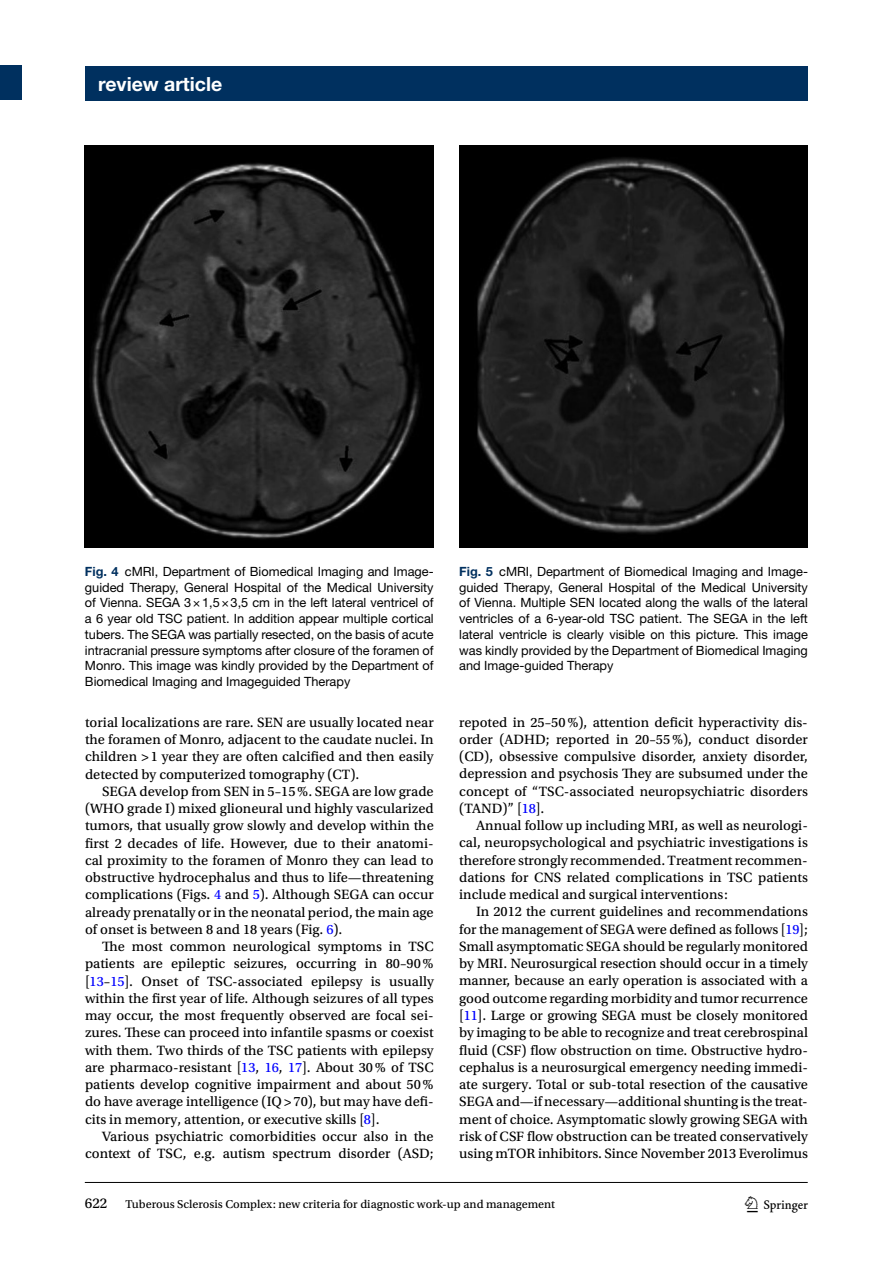
<style>
.page{position:relative;width:893px;height:1263px;background:#fff}
.page>*{position:absolute;margin:0;border:0;box-sizing:border-box;transform-origin:0 0}
.t1{font:22.5px "Springnew";color:#000}
.t2{font:700 19.5px "Helvetica Neue";color:#fff}
.t3{font:15px "Utopia Std Capt";color:#000}
.t4{font:14.25px/17.2px "Utopia Std Capt";color:#000;text-align:justify}
.t5{font:12.75px/15.8px "Helvetica Neue";color:#000;text-align:justify}
.t6{font:12px "Utopia Std Capt";color:#000}
.s1{font-weight:700;color:#00305f}
.s2{color:#00f}
</style>
<div class="page">
<div style="left:85px;top:66px;width:723px;height:34px;background:#00305f"></div>
<div style="left:0;top:66px;width:21px;height:34px;background:#00305f"></div>
<hr style="left:85px;top:1182px;width:723px;height:1px;background:#000">
<img style="left:459px;top:145px;width:349px;height:403px">
<img style="left:85px;top:145px;width:349px;height:403px">
<h2 class="t2" style="left:98px;top:72px;width:126px">review article</h2>
<p class="t5" style="left:85px;top:563px;width:350px"><span class="s1">Fig. 4</span> cMRI, Department of Biomedical Imaging and Image&shy;guided Therapy, General Hospital of the Medical University of Vienna. SEGA 3×1,5×3,5 cm in the left lateral ventricel of a 6 year old TSC patient. In addition appear multiple cortical tubers. The SEGA was partially resected, on the basis of acute intracranial pressure symptoms after closure of the foramen of Monro. This image was kindly provided by the Department of Biomedical Imaging and Imageguided Therapy</p>
<p class="t4" style="left:85px;top:714px;width:350px">torial localizations are rare. SEN are usually located near the foramen of Monro, adjacent to the caudate nuclei. In children &gt;1 year they are often calcified and then easily detected by computerized tomography (CT).</p>
<p class="t4" style="left:85px;top:783px;width:350px;text-indent:17px">SEGA develop from SEN in 5–15%. SEGA are low grade (WHO grade I) mixed glioneural und highly vascularized tumors, that usually grow slowly and develop within the first 2 decades of life. However, due to their anatomi&shy;cal proximity to the foramen of Monro they can lead to obstructive hydrocephalus and thus to life—threatening complications (Figs. <span class="s2">4</span> and <span class="s2">5</span>). Although SEGA can occur already prenatally or in the neonatal period, the main age of onset is between 8 and 18 years (Fig. <span class="s2">6</span>).</p>
<p class="t4" style="left:85px;top:938px;width:350px;text-indent:17px">The most common neurological symptoms in TSC patients are epileptic seizures, occurring in 80–90% [<span class="s2">13</span>–<span class="s2">15</span>]. Onset of TSC-associated epilepsy is usually within the first year of life. Although seizures of all types may occur, the most frequently observed are focal sei&shy;zures. These can proceed into infantile spasms or coexist with them. Two thirds of the TSC patients with epilepsy are pharmaco-resistant [<span class="s2">13</span>, <span class="s2">16</span>, <span class="s2">17</span>]. About 30% of TSC patients develop cognitive impairment and about 50% do have average intelligence (IQ&gt;70), but may have defi&shy;cits in memory, attention, or executive skills [<span class="s2">8</span>].</p>
<p class="t4" style="left:85px;top:1128px;width:350px;text-align:right">Various psychiatric comorbidities occur also in the context of TSC, e.g. autism spectrum disorder (ASD;</p>
<p class="t5" style="left:459px;top:563px;width:350px"><span class="s1">Fig. 5</span> cMRI, Department of Biomedical Imaging and Image&shy;guided Therapy, General Hospital of the Medical University of Vienna. Multiple SEN located along the walls of the lateral ventricles of a 6-year-old TSC patient. The SEGA in the left lateral ventricle is clearly visible on this picture. This image was kindly provided by the Department of Biomedical Imaging and Image-guided Therapy</p>
<p class="t4" style="left:459px;top:714px;width:350px">repoted in 25–50%), attention deficit hyperactivity dis&shy;order (ADHD; reported in 20–55%), conduct disorder (CD), obsessive compulsive disorder, anxiety disorder, depression and psychosis They are subsumed under the concept of “TSC-associated neuropsychiatric disorders (TAND)” [<span class="s2">18</span>].</p>
<p class="t4" style="left:459px;top:817px;width:350px;text-indent:17px">Annual follow up including MRI, as well as neurologi&shy;cal, neuropsychological and psychiatric investigations is therefore strongly recommended. Treatment recommen&shy;dations for CNS related complications in TSC patients include medical and surgical interventions:</p>
<p class="t4" style="left:459px;top:903px;width:350px;text-indent:17px">In 2012 the current guidelines and recommendations for the management of SEGA were defined as follows [<span class="s2">19</span>]; Small asymptomatic SEGA should be regularly monitored by MRI. Neurosurgical resection should occur in a timely manner, because an early operation is associated with a good outcome regarding morbidity and tumor recurrence [<span class="s2">11</span>]. Large or growing SEGA must be closely monitored by imaging to be able to recognize and treat cerebrospinal fluid (CSF) flow obstruction on time. Obstructive hydro&shy;cephalus is a neurosurgical emergency needing immedi&shy;ate surgery. Total or sub-total resection of the causative SEGA and—if necessary—additional shunting is the treat&shy;ment of choice. Asymptomatic slowly growing SEGA with risk of CSF flow obstruction can be treated conservatively using mTOR inhibitors. Since November 2013 Everolimus</p>
<p class="t3" style="left:85px;top:1195px;width:24px">622</p>
<p class="t6" style="left:125px;top:1198px;width:431px">Tuberous Sclerosis Complex: new criteria for diagnostic work-up and management</p>
<h1 class="t1" style="left:747px;top:1196px;width:63px">1 3</h1>
</div>
